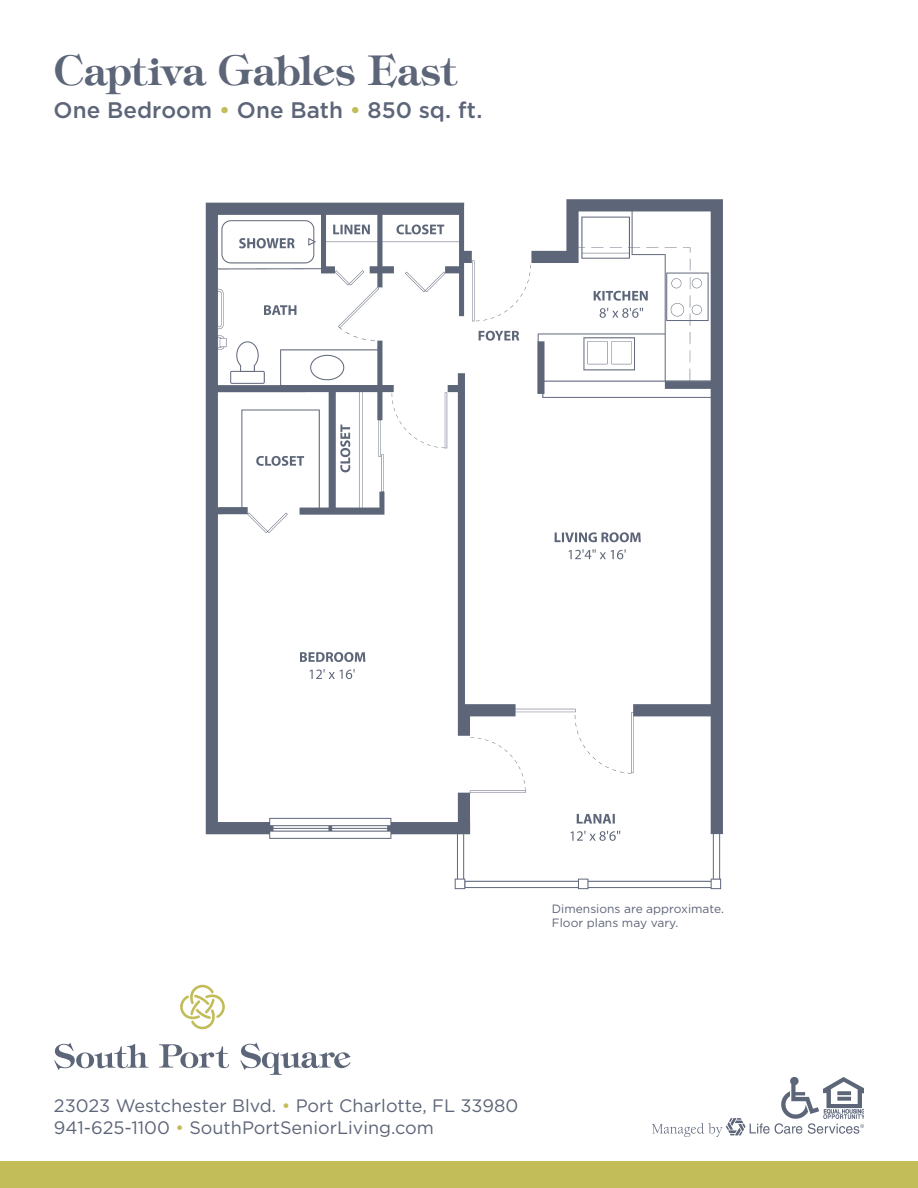
<style>
.page{position:relative;width:918px;height:1188px;background:#fff}
.page>*{position:absolute;margin:0;border:0;box-sizing:border-box;transform-origin:0 0}
.t1{font:600 41.25px "Tiffany Std";color:#5d6578}
.t2{font:500 22.5px "Gotham";color:#5d6578}
.t3{font:18px/21.6px "Gotham";color:#5d6578}
.t4{font:12px "Gotham";color:#5d6578}
.s1{color:#c2bc59}
</style>
<div class="page">
<svg style="left:54px;top:1043px;width:95px;height:27px"></svg>
<svg style="left:180px;top:985px;width:45px;height:44px"></svg>
<svg style="left:159px;top:1044px;width:70px;height:24px"></svg>
<svg style="left:240px;top:1043px;width:111px;height:32px"></svg>
<img style="left:781px;top:1077px;width:38px;height:41px">
<img style="left:824px;top:1078px;width:40px;height:40px">
<img style="left:653px;top:1118px;width:211px;height:19px">
<div style="left:0;top:1161px;width:918px;height:27px;background:#c2bc59"></div>
<img style="left:205px;top:199px;width:518px;height:691px">
<div style="left:233px;top:226px;width:65px;height:32px;background:#fff"></div>
<div style="left:234px;top:229px;width:65px;height:31px;background:#fff"></div>
<img style="left:239px;top:236px;width:62px;height:15px">
<p class="t1" style="left:54px;top:44px;width:404px">Captiva Gables East</p>
<p class="t2" style="left:54px;top:98px;width:431px">One Bedroom <span class="s1">•</span> One Bath <span class="s1">•</span> 850 sq. ft.</p>
<p class="t4" style="left:552px;top:902px;width:174px">Dimensions are approximate.</p>
<p class="t4" style="left:552px;top:916px;width:128px">Floor plans may vary.</p>
<p class="t3" style="left:54px;top:1095px;width:466px">23023 Westchester Blvd. <span class="s1">•</span> Port Charlotte, FL 33980<br>941-625-1100 <span class="s1">•</span> SouthPortSeniorLiving.com</p>
</div>
